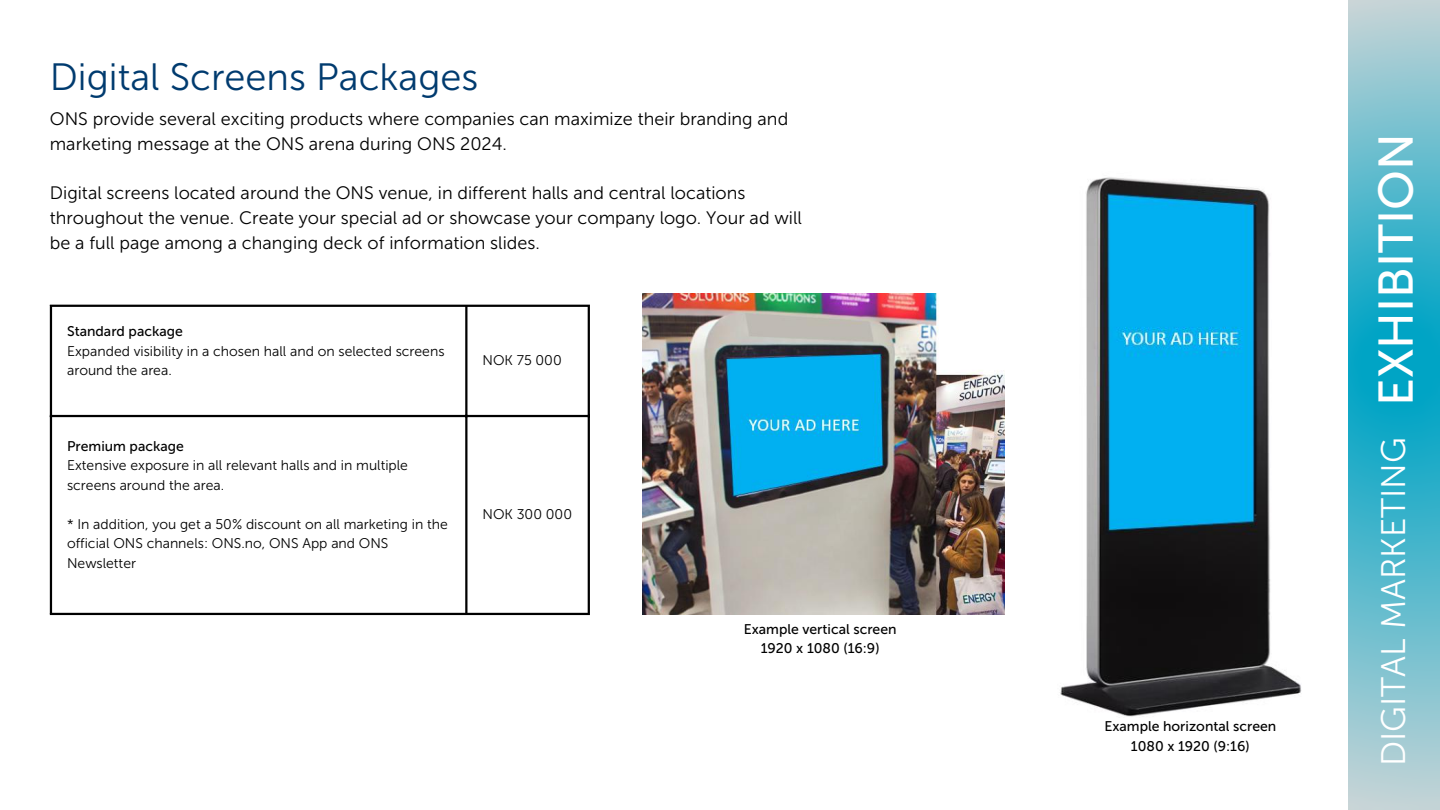
<style>
.page{position:relative;width:1440px;height:810px;background:#fff}
.page>*{position:absolute;margin:0;border:0;box-sizing:border-box;transform-origin:0 0}
.t1{font:48.5px "Museo Sans 500";color:#fff}
.t2{font:38px "Museo Sans 300";color:#003b6f}
.t3{font:34px "Museo Sans 300";color:#fff}
.t4{font:18px/24.8px "Museo Sans 300";color:#000}
.t5{font:14px/19.5px "Museo Sans 300";color:#000}
.t6{font:14px/19.5px "Museo Sans 500";color:#000;text-align:center}
</style>
<div class="page">
<img style="left:1349px;top:0;width:91px;height:810px">
<hr style="left:50px;top:307px;width:2px;height:306px;background:#000">
<hr style="left:465px;top:307px;width:2px;height:306px;background:#000">
<hr style="left:588px;top:307px;width:2px;height:306px;background:#000">
<hr style="left:50px;top:305px;width:540px;height:2px;background:#000">
<hr style="left:50px;top:415px;width:540px;height:2px;background:#000">
<hr style="left:50px;top:613px;width:540px;height:2px;background:#000">
<img style="left:643px;top:294px;width:362px;height:321px">
<img style="left:1060px;top:177px;width:242px;height:540px">
<h2 class="t2" style="left:50px;top:54px;width:430px">Digital Screens Packages</h2>
<p class="t4" style="left:50px;top:107px;width:740px">ONS provide several exciting products where companies can maximize their branding and marketing message at the ONS arena during ONS 2024.</p>
<p class="t4" style="left:50px;top:181px;width:754px">Digital screens located around the ONS venue, in different halls and central locations throughout the venue. Create your special ad or showcase your company logo. Your ad will be a full page among a changing deck of information slides.</p>
<p class="t6" style="left:67px;top:322px;width:117px">Standard package</p>
<p class="t5" style="left:67px;top:341px;width:379px">Expanded visibility in a chosen hall and on selected screens around the area.</p>
<p class="t5" style="left:482px;top:351px;width:81px">NOK 75 000</p>
<p class="t6" style="left:67px;top:436px;width:118px">Premium package</p>
<p class="t5" style="left:67px;top:456px;width:342px">Extensive exposure in all relevant halls and in multiple screens around the area.</p>
<p class="t5" style="left:67px;top:514px;width:382px">* In addition, you get a 50% discount on all marketing in the official ONS channels: ONS.no, ONS App and ONS<br>Newsletter</p>
<p class="t5" style="left:482px;top:505px;width:91px">NOK 300 000</p>
<p class="t6" style="left:744px;top:619px;width:154px">Example vertical screen<br>1920 x 1080 (16:9)</p>
<p class="t6" style="left:1104px;top:717px;width:173px">Example horizontal screen<br>1080 x 1920 (9:16)</p>
<h1 class="t1" style="left:1367px;top:406px;width:274px;rotate:-90deg">EXHIBITION</h1>
<h3 class="t3" style="left:1373px;top:766px;width:330px;rotate:-90deg">DIGITAL MARKETING</h3>
</div>
